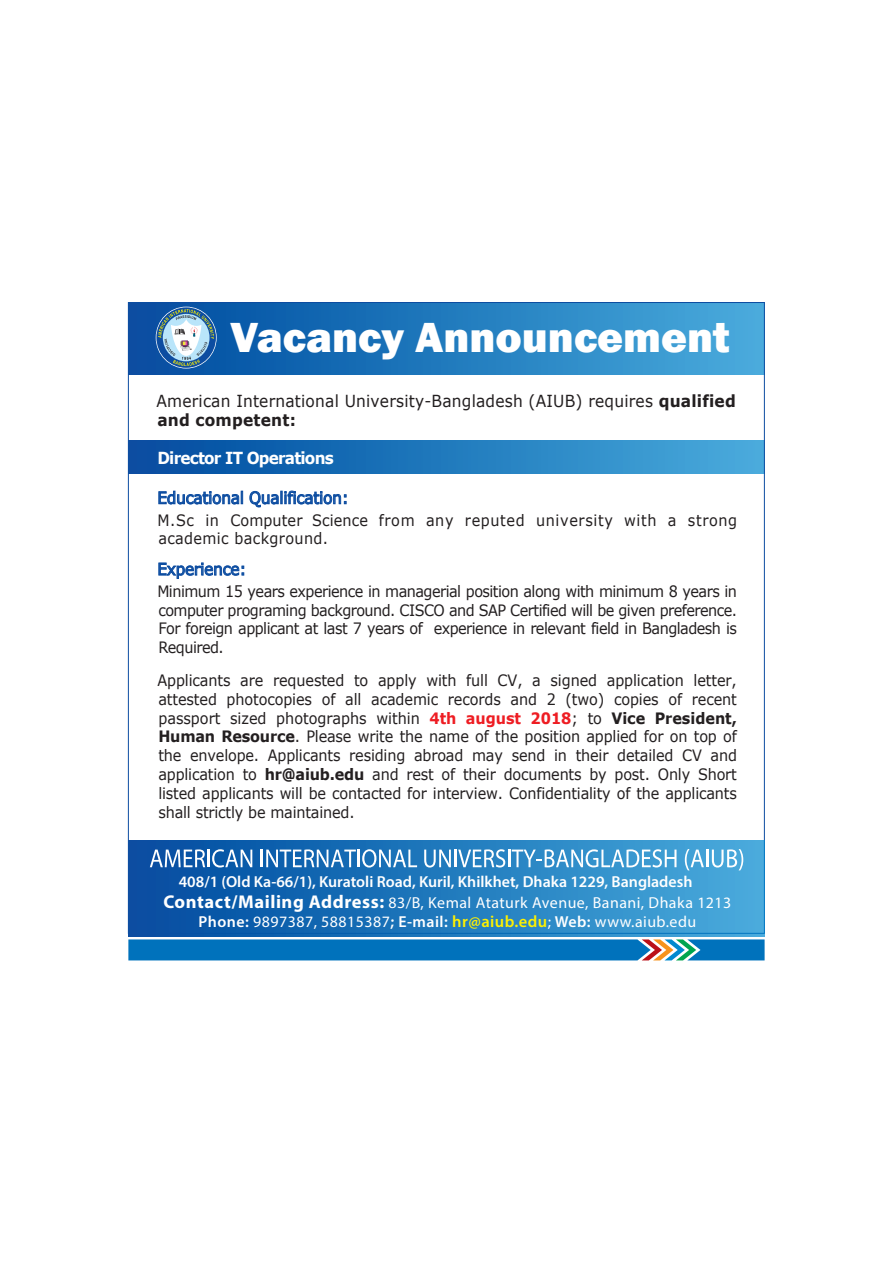
<style>
.page{position:relative;width:893px;height:1263px;background:#fff}
.page>*{position:absolute;margin:0;border:0;box-sizing:border-box;transform-origin:0 0}
.t1{font:800 43.35px "Franklin Gothic";color:#fff}
.t2{font:16.65px/18.5px "Verdana";letter-spacing:.015em;color:#231f20;scale:.93 1}
.t3{font:16.65px "Verdana";letter-spacing:-.01em;color:#0d4da1;scale:.92 1}
.t4{font:700 16.65px "Verdana";letter-spacing:-.05em;color:#fff;scale:.92 1}
.t5{font:600 15.9px/21.5px "Myriad Pro";color:#fff}
.t6{font:15.9px "Myriad Pro";letter-spacing:.03em;color:#fff}
.t7{font:15.75px/18.8px "Verdana";letter-spacing:-.01em;color:#231f20;text-align:justify;scale:.92 1}
.t8{font:15.75px/18.8px "Verdana";letter-spacing:.045em;color:#231f20;scale:.92 1}
.s1{font-weight:700}
.s2{font-weight:700;color:#ee1d23}
.s3{font-weight:700;font-size:18.45px}
.s4{font-weight:400}
.s5{font-weight:600}
.s6{font-weight:600;font-size:16.5px;color:#fff101}
</style>
<div class="page">
<div style="left:129px;top:441px;width:635px;height:33px;background:linear-gradient(to right,#004a9e,#47abdc)"></div>
<div style="left:129px;top:302px;width:635px;height:72px;background:linear-gradient(to right,#004b9f,#46abdc)"></div>
<svg style="left:156px;top:307px;width:61px;height:61px;background:#749dbf"></svg>
<div style="left:129px;top:840px;width:636px;height:96px;background:linear-gradient(to right,#004a9e,#47abdc)"></div>
<svg style="left:150px;top:849px;width:102px;height:18px"></svg>
<svg style="left:261px;top:849px;width:156px;height:18px"></svg>
<svg style="left:424px;top:849px;width:252px;height:18px"></svg>
<svg style="left:685px;top:849px;width:58px;height:21px"></svg>
<svg style="left:128px;top:939px;width:637px;height:21px;background:#1379bb"></svg>
<svg style="left:158px;top:491px;width:85px;height:14px"></svg>
<svg style="left:249px;top:490px;width:97px;height:17px"></svg>
<svg style="left:158px;top:562px;width:86px;height:17px"></svg>
<h1 class="t1" style="left:230px;top:309px;width:501px">Vacancy Announcement</h1>
<p class="t2" style="left:156px;top:392px;width:624px">American International University-Bangladesh (AIUB) requires <span class="s1">qualified and competent:</span></p>
<p class="t4" style="left:157px;top:446px;width:193px">Director IT Operations</p>
<p class="t3" style="left:157px;top:486px;width:209px">Educational Qualification:</p>
<p class="t8" style="left:157px;top:510px;width:632px">M.Sc in Computer Science from any reputed university with a strong academic background.</p>
<p class="t7" style="left:157px;top:581px;width:632px">Minimum 15 years experience in managerial position along with minimum 8 years in computer programing background. CISCO and SAP Certified will be given preference.<br>For foreign applicant at last 7 years of experience in relevant field in Bangladesh is Required.</p>
<p class="t3" style="left:157px;top:558px;width:98px">Experience:</p>
<p class="t7" style="left:157px;top:671px;width:631px">Applicants are requested to apply with full CV, a signed application letter, attested photocopies of all academic records and 2 (two) copies of recent passport sized photographs within <span class="s2">4th august 2018</span>; to <span class="s1">Vice President, Human Resource</span>. Please write the name of the position applied for on top of the envelope. Applicants residing abroad may send in their detailed CV and application to <span class="s1">hr@aiub.edu</span> and rest of their documents by post. Only Short listed applicants will be contacted for interview. Confidentiality of the applicants shall strictly be maintained.</p>
<p class="t5" style="left:163px;top:870px;width:569px;text-indent:15px">408/1 (Old Ka-66/1), Kuratoli Road, Kuril, Khilkhet, Dhaka 1229, Bangladesh<br><span class="s3">Contact/Mailing Address:</span> <span class="s4">83/B, Kemal Ataturk Avenue, Banani, Dhaka 1213</span></p>
<p class="t6" style="left:199px;top:911px;width:499px"><span class="s5">Phone:</span> 9897387, 58815387<span class="s5">; E-mail:</span> <span class="s6">hr@aiub.edu</span>; <span class="s5">Web:</span> www.aiub.edu</p>
</div>
